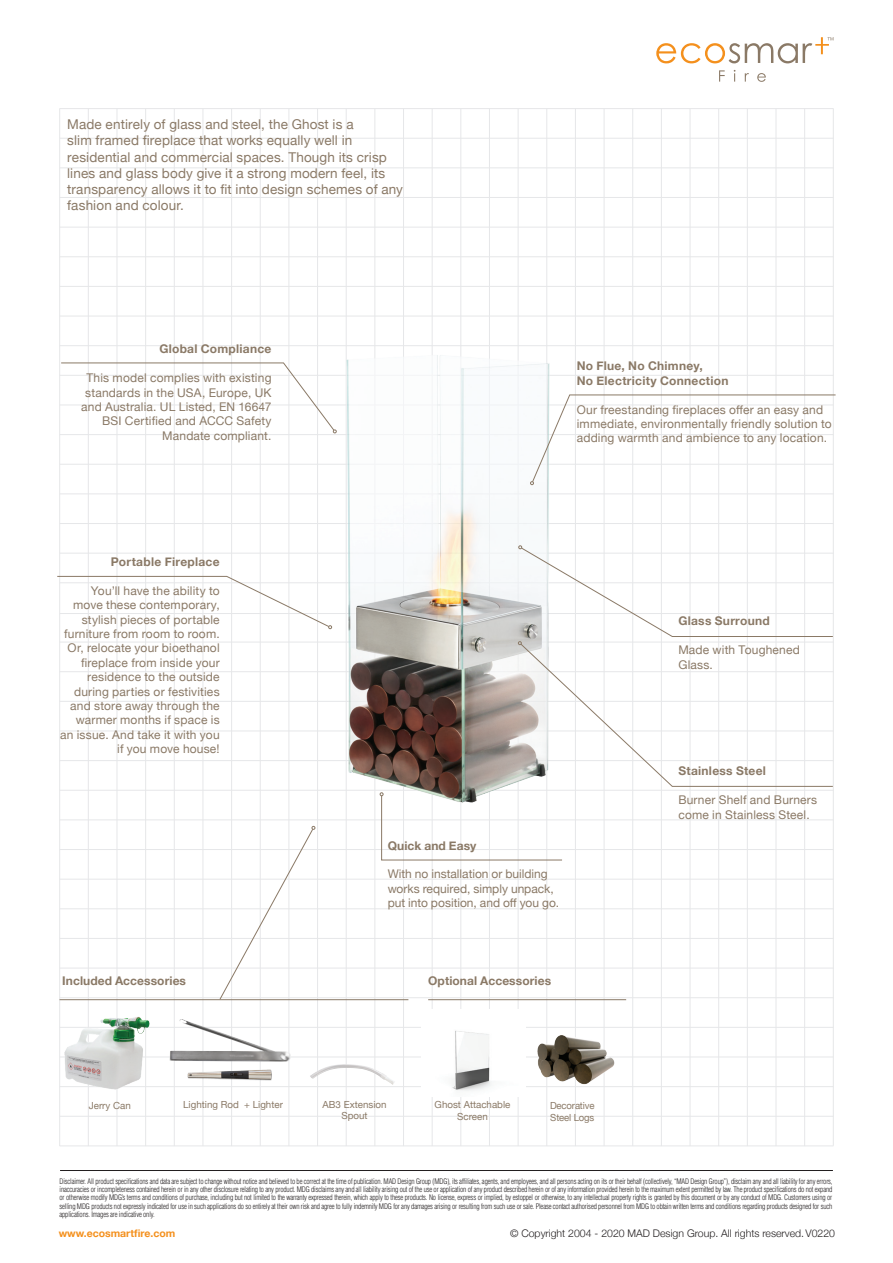
<style>
.page{position:relative;width:893px;height:1263px;background:#fff}
.page>*{position:absolute;margin:0;border:0;box-sizing:border-box;transform-origin:0 0}
.t1{font:13.5px/16.2px "Helvetica Neue";letter-spacing:.01em;color:#8a7966}
.t2{font:12px/14.4px "Helvetica Neue";letter-spacing:.015em;color:#8a7966}
.t3{font:700 12px/14.4px "Helvetica Neue";letter-spacing:.02em;color:#8a7966}
.t4{font:300 10.5px "Helvetica Neue";color:#231f20}
.t5{font:700 10.5px "Helvetica Neue";color:#f4901d}
.t6{font:9.75px/11.7px "Helvetica Neue";color:#8a7966;text-align:center}
.t7{font:300 condensed 7.5px/8.2px "Helvetica";letter-spacing:-.02em;color:#231f20;text-align:justify}
</style>
<div class="page">
<hr style="left:60px;top:1170px;width:773px;height:1px;background:#231f20">
<svg style="left:719px;top:70px;width:6px;height:12px"></svg>
<svg style="left:745px;top:73px;width:4px;height:9px"></svg>
<svg style="left:757px;top:73px;width:9px;height:9px"></svg>
<svg style="left:656px;top:37px;width:177px;height:26px"></svg>
<hr style="left:59px;top:108px;width:1px;height:1038px;background:#e6e7e9">
<hr style="left:289px;top:108px;width:1px;height:1038px;background:#e6e7e9">
<hr style="left:604px;top:108px;width:1px;height:1038px;background:#e6e7e9">
<hr style="left:174px;top:108px;width:1px;height:1038px;background:#e6e7e9">
<hr style="left:403px;top:108px;width:1px;height:1038px;background:#e6e7e9">
<hr style="left:718px;top:108px;width:1px;height:1038px;background:#e6e7e9">
<hr style="left:117px;top:108px;width:1px;height:1038px;background:#e6e7e9">
<hr style="left:346px;top:108px;width:1px;height:1038px;background:#e6e7e9">
<hr style="left:661px;top:108px;width:1px;height:1038px;background:#e6e7e9">
<hr style="left:231px;top:108px;width:1px;height:1038px;background:#e6e7e9">
<hr style="left:546px;top:108px;width:1px;height:1038px;background:#e6e7e9">
<hr style="left:461px;top:108px;width:1px;height:1038px;background:#e6e7e9">
<hr style="left:776px;top:108px;width:1px;height:1038px;background:#e6e7e9">
<hr style="left:88px;top:108px;width:1px;height:1038px;background:#e6e7e9">
<hr style="left:317px;top:108px;width:1px;height:1038px;background:#e6e7e9">
<hr style="left:632px;top:108px;width:1px;height:1038px;background:#e6e7e9">
<hr style="left:203px;top:108px;width:1px;height:1038px;background:#e6e7e9">
<hr style="left:518px;top:108px;width:1px;height:1038px;background:#e6e7e9">
<hr style="left:432px;top:108px;width:1px;height:1038px;background:#e6e7e9">
<hr style="left:747px;top:108px;width:1px;height:1038px;background:#e6e7e9">
<hr style="left:145px;top:108px;width:1px;height:1038px;background:#e6e7e9">
<hr style="left:375px;top:108px;width:1px;height:1038px;background:#e6e7e9">
<hr style="left:690px;top:108px;width:1px;height:1038px;background:#e6e7e9">
<hr style="left:260px;top:108px;width:1px;height:1038px;background:#e6e7e9">
<hr style="left:575px;top:108px;width:1px;height:1038px;background:#e6e7e9">
<hr style="left:489px;top:108px;width:1px;height:1038px;background:#e6e7e9">
<hr style="left:804px;top:108px;width:1px;height:1038px;background:#e6e7e9">
<hr style="left:833px;top:109px;width:1px;height:1037px;background:#e6e7e9">
<hr style="left:60px;top:108px;width:773px;height:1px;background:#e6e7e9">
<hr style="left:60px;top:345px;width:773px;height:1px;background:#e6e7e9">
<hr style="left:60px;top:849px;width:773px;height:1px;background:#e6e7e9">
<hr style="left:60px;top:227px;width:773px;height:1px;background:#e6e7e9">
<hr style="left:60px;top:464px;width:773px;height:1px;background:#e6e7e9">
<hr style="left:60px;top:731px;width:773px;height:1px;background:#e6e7e9">
<hr style="left:60px;top:968px;width:773px;height:1px;background:#e6e7e9">
<hr style="left:60px;top:168px;width:773px;height:1px;background:#e6e7e9">
<hr style="left:60px;top:671px;width:773px;height:1px;background:#e6e7e9">
<hr style="left:60px;top:908px;width:773px;height:1px;background:#e6e7e9">
<hr style="left:60px;top:286px;width:773px;height:1px;background:#e6e7e9">
<hr style="left:60px;top:523px;width:773px;height:1px;background:#e6e7e9">
<hr style="left:60px;top:790px;width:773px;height:1px;background:#e6e7e9">
<hr style="left:60px;top:1027px;width:773px;height:1px;background:#e6e7e9">
<hr style="left:60px;top:138px;width:773px;height:1px;background:#e6e7e9">
<hr style="left:60px;top:375px;width:773px;height:1px;background:#e6e7e9">
<hr style="left:60px;top:642px;width:773px;height:1px;background:#e6e7e9">
<hr style="left:60px;top:879px;width:773px;height:1px;background:#e6e7e9">
<hr style="left:60px;top:256px;width:773px;height:1px;background:#e6e7e9">
<hr style="left:60px;top:494px;width:773px;height:1px;background:#e6e7e9">
<hr style="left:60px;top:760px;width:773px;height:1px;background:#e6e7e9">
<hr style="left:60px;top:997px;width:773px;height:1px;background:#e6e7e9">
<hr style="left:60px;top:197px;width:773px;height:1px;background:#e6e7e9">
<hr style="left:60px;top:434px;width:773px;height:1px;background:#e6e7e9">
<hr style="left:60px;top:701px;width:773px;height:1px;background:#e6e7e9">
<hr style="left:60px;top:938px;width:773px;height:1px;background:#e6e7e9">
<hr style="left:60px;top:316px;width:773px;height:1px;background:#e6e7e9">
<hr style="left:60px;top:553px;width:773px;height:1px;background:#e6e7e9">
<hr style="left:60px;top:820px;width:773px;height:1px;background:#e6e7e9">
<hr style="left:60px;top:1057px;width:773px;height:1px;background:#e6e7e9">
<hr style="left:60px;top:1086px;width:773px;height:1px;background:#e6e7e9">
<hr style="left:60px;top:1116px;width:773px;height:1px;background:#e6e7e9">
<hr style="left:60px;top:1146px;width:773px;height:1px;background:#e6e7e9">
<img style="left:232px;top:326px;width:419px;height:497px">
<svg style="left:520px;top:645px;width:313px;height:142px"></svg>
<svg style="left:518px;top:545px;width:315px;height:100px"></svg>
<svg style="left:380px;top:792px;width:183px;height:69px"></svg>
<svg style="left:530px;top:394px;width:306px;height:91px"></svg>
<svg style="left:57px;top:576px;width:275px;height:53px"></svg>
<svg style="left:60px;top:362px;width:277px;height:71px"></svg>
<hr style="left:60px;top:999px;width:348px;height:1px;background:#8a7966">
<hr style="left:428px;top:999px;width:198px;height:1px;background:#8a7966">
<img style="left:158px;top:1011px;width:149px;height:99px">
<img style="left:170px;top:1019px;width:121px;height:43px">
<img style="left:60px;top:1012px;width:98px;height:78px">
<svg style="left:219px;top:826px;width:96px;height:174px"></svg>
<img style="left:421px;top:1010px;width:98px;height:87px">
<img style="left:511px;top:1019px;width:123px;height:77px">
<img style="left:310px;top:1064px;width:84px;height:21px">
<p class="t1" style="left:67px;top:117px;width:337px">Made entirely of glass and steel, the Ghost is a<br>slim framed fireplace that works equally well in residential and commercial spaces. Though its crisp lines and glass body give it a strong modern feel, its transparency allows it to fit into design schemes of any fashion and colour.</p>
<h2 class="t3" style="left:159px;top:342px;width:114px">Global Compliance</h2>
<h2 class="t2" style="left:81px;top:371px;width:192px;text-align:right">This model complies with existing standards in the USA, Europe, UK and Australia. UL Listed, EN 16647<br>BSI Certified and ACCC Safety<br>Mandate compliant.</h2>
<h2 class="t3" style="left:577px;top:359px;width:153px">No Flue, No Chimney,<br>No Electricity Connection</h2>
<h2 class="t2" style="left:577px;top:403px;width:257px">Our freestanding fireplaces offer an easy and immediate, environmentally friendly solution to adding warmth and ambience to any location.</h2>
<h2 class="t3" style="left:111px;top:555px;width:110px">Portable Fireplace</h2>
<p class="t2" style="left:60px;top:584px;width:161px;text-align:right">You’ll have the ability to move these contemporary, stylish pieces of portable furniture from room to room.<br>Or, relocate your bioethanol fireplace from inside your residence to the outside during parties or festivities and store away through the warmer months if space is an issue. And take it with you if you move house!</p>
<h2 class="t3" style="left:388px;top:838px;width:90px">Quick and Easy</h2>
<h2 class="t2" style="left:388px;top:868px;width:173px">With no installation or building works required, simply unpack, put into position, and off you go.</h2>
<h2 class="t3" style="left:62px;top:974px;width:125px">Included Accessories</h2>
<h2 class="t3" style="left:428px;top:974px;width:124px">Optional Accessories</h2>
<h2 class="t3" style="left:678px;top:614px;width:93px">Glass Surround</h2>
<h2 class="t2" style="left:678px;top:643px;width:123px">Made with Toughened<br>Glass.</h2>
<h2 class="t3" style="left:678px;top:764px;width:89px">Stainless Steel</h2>
<h2 class="t2" style="left:678px;top:793px;width:140px">Burner Shelf and Burners come in Stainless Steel.</h2>
<h3 class="t6" style="left:323px;top:1099px;width:65px">AB3 Extension<br>Spout</h3>
<h3 class="t6" style="left:89px;top:1100px;width:44px">Jerry Can</h3>
<h3 class="t6" style="left:183px;top:1099px;width:101px">Lighting Rod + Lighter</h3>
<h3 class="t6" style="left:435px;top:1100px;width:77px">Ghost Attachable<br>Screen</h3>
<h3 class="t6" style="left:550px;top:1100px;width:46px;text-align:left">Decorative<br>Steel Logs</h3>
<p class="t7" style="left:60px;top:1177px;width:774px">Disclaimer. All product specifications and data are subject to change without notice and believed to be correct at the time of publication. MAD Design Group (MDG), its affiliates, agents, and employees, and all persons acting on its or their behalf (collectively, “MAD Design Group”), disclaim any and all liability for any errors, inaccuracies or incompleteness contained herein or in any other disclosure relating to any product. MDG disclaims any and all liability arising out of the use or application of any product described herein or of any information provided herein to the maximum extent permitted by law. The product specifications do not expand or otherwise modify MDG’s terms and conditions of purchase, including but not limited to the warranty expressed therein, which apply to these products. No license, express or implied, by estoppel or otherwise, to any intellectual property rights is granted by this document or by any conduct of MDG. Customers using or selling MDG products not expressly indicated for use in such applications do so entirely at their own risk and agree to fully indemnify MDG for any damages arising or resulting from such use or sale. Please contact authorised personnel from MDG to obtain written terms and conditions regarding products designed for such applications. Images are indicative only.</p>
<h3 class="t5" style="left:59px;top:1225px;width:118px">www.ecosmartfire.com</h3>
<h3 class="t4" style="left:510px;top:1224px;width:327px">© Copyright 2004 - 2020 MAD Design Group. All rights reserved.V0220</h3>
</div>
